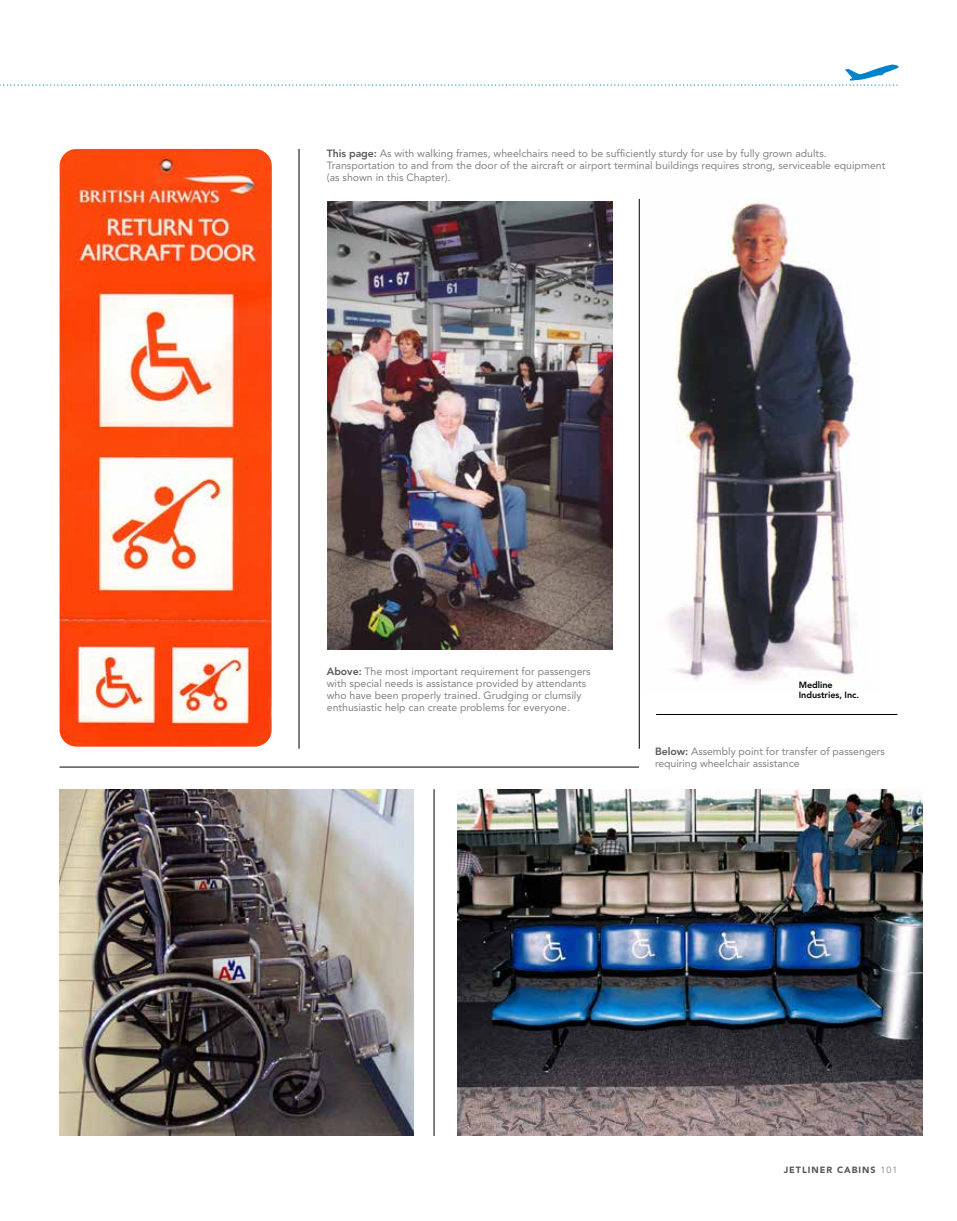
<style>
.page{position:relative;width:957px;height:1221px;background:#fff}
.page>*{position:absolute;margin:0;border:0;box-sizing:border-box;transform-origin:0 0}
.t1{font:10.5px/12px "Avenir";color:#808285}
.t2{font:800 9px/10.5px "Avenir LT Std";letter-spacing:-.005em;color:#000}
.t3{font:900 9px "Avenir";letter-spacing:.11em;color:#58595b}
.s1{font-family:"Avenir LT Std";font-weight:800;color:#58595b}
.s2{font-family:"Avenir LT Std";font-weight:400;color:#808285}
</style>
<div class="page">
<svg style="left:0;top:64px;width:898px;height:22px"></svg>
<img style="left:60px;top:789px;width:354px;height:346px">
<img style="left:328px;top:201px;width:284px;height:448px">
<hr style="left:60px;top:766px;width:579px;height:1px;background:#000">
<hr style="left:299px;top:149px;width:1px;height:599px;background:#000">
<img style="left:457px;top:789px;width:465px;height:346px">
<hr style="left:434px;top:789px;width:1px;height:346px;background:#000">
<hr style="left:639px;top:199px;width:1px;height:549px;background:#000">
<hr style="left:656px;top:714px;width:241px;height:1px;background:#000">
<img style="left:60px;top:149px;width:212px;height:597px">
<img style="left:668px;top:200px;width:190px;height:484px">
<p class="t1" style="left:327px;top:148px;width:560px"><span class="s1">This page:</span> As with walking frames, wheelchairs need to be sufficiently sturdy for use by fully grown adults.<br>Transportation to and from the door of the aircraft or airport terminal buildings requires strong, serviceable equipment (as shown in this Chapter).</p>
<p class="t1" style="left:327px;top:665px;width:265px"><span class="s1">Above:</span> The most important requirement for passengers with special needs is assistance provided by attendants who have been properly trained. Grudging or clumsily enthusiastic help can create problems for everyone.</p>
<p class="t2" style="left:799px;top:679px;width:62px">Medline<br>Industries, Inc.</p>
<p class="t1" style="left:655px;top:745px;width:231px"><span class="s1">Below:</span> Assembly point for transfer of passengers requiring wheelchair assistance</p>
<p class="t3" style="left:784px;top:1164px;width:115px">JETLINER CABINS <span class="s2">101</span></p>
</div>
